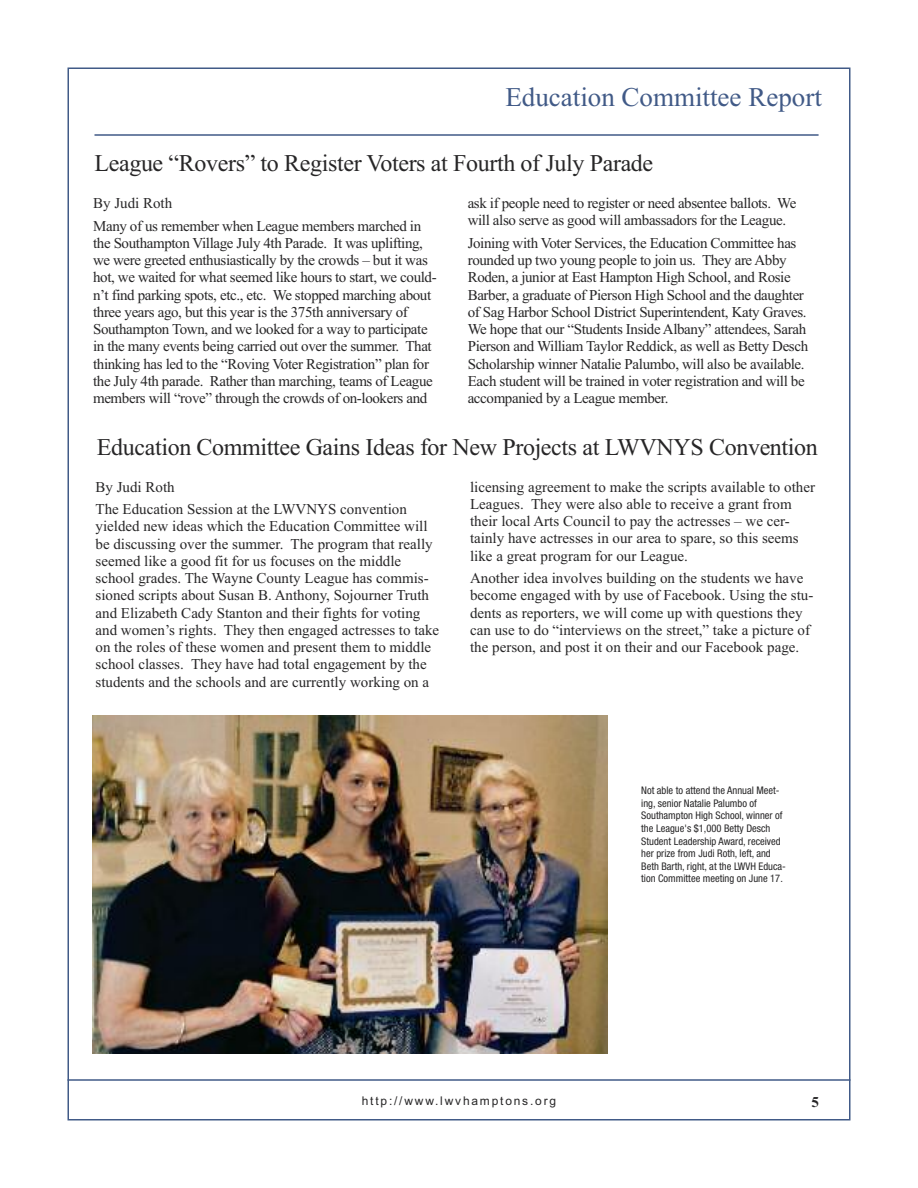
<style>
.page{position:relative;width:918px;height:1188px;background:#fff}
.page>*{position:absolute;margin:0;border:0;box-sizing:border-box;transform-origin:0 0}
.t1{font:27px "Times New Roman";color:#415a87}
.t2{font:24px "Times New Roman";letter-spacing:-.015em;color:#272627}
.t3{font:15px/17.2px "Times New Roman";letter-spacing:-.025em;color:#272627}
.t4{font:15px/17.2px "Times New Roman";color:#272627}
.t5{font:700 15px "Times New Roman";color:#272627}
.t6{font:12px "Arial";letter-spacing:.15em;color:#272627}
.t7{font:condensed 10.5px/12.6px "Helvetica Neue LT Std";color:#272627}
</style>
<div class="page">
<hr style="left:68px;top:1079px;width:782px;height:2px;background:#415a87">
<hr style="left:94px;top:134px;width:725px;height:2px;background:#415a87">
<img style="left:92px;top:716px;width:516px;height:338px">
<h1 class="t1" style="left:505px;top:81px;width:318px">Education Committee Report</h1>
<h2 class="t2" style="left:94px;top:149px;width:560px">League “Rovers” to Register Voters at Fourth of July Parade</h2>
<p class="t3" style="left:93px;top:192px;width:330px;line-height:22.6px">By Judi Roth<br>Many of us remember when League members marched in</p>
<p class="t3" style="left:93px;top:234px;width:345px">the Southampton Village July 4th Parade. It was uplifting, we were greeted enthusiastically by the crowds – but it was hot, we waited for what seemed like hours to start, we could&shy;n’t find parking spots, etc., etc. We stopped marching about three years ago, but this year is the 375th anniversary of Southampton Town, and we looked for a way to participate in the many events being carried out over the summer. That thinking has led to the “Roving Voter Registration” plan for the July 4th parade. Rather than marching, teams of League members will “rove” through the crowds of on-lookers and</p>
<p class="t3" style="left:468px;top:194px;width:330px">ask if people need to register or need absentee ballots. We will also serve as good will ambassadors for the League.</p>
<p class="t3" style="left:468px;top:234px;width:342px">Joining with Voter Services, the Education Committee has rounded up two young people to join us. They are Abby Roden, a junior at East Hampton High School, and Rosie Barber, a graduate of Pierson High School and the daughter of Sag Harbor School District Superintendent, Katy Graves.<br>We hope that our “Students Inside Albany” attendees, Sarah Pierson and William Taylor Reddick, as well as Betty Desch Scholarship winner Natalie Palumbo, will also be available.<br>Each student will be trained in voter registration and will be accompanied by a League member.</p>
<h2 class="t2" style="left:97px;top:433px;width:722px">Education Committee Gains Ideas for New Projects at LWVNYS Convention</h2>
<p class="t4" style="left:96px;top:475px;width:313px;line-height:22.6px">By Judi Roth<br>The Education Session at the LWVNYS convention</p>
<p class="t4" style="left:96px;top:518px;width:345px">yielded new ideas which the Education Committee will be discussing over the summer. The program that really seemed like a good fit for us focuses on the middle school grades. The Wayne County League has commis&shy;sioned scripts about Susan B. Anthony, Sojourner Truth and Elizabeth Cady Stanton and their fights for voting and women’s rights. They then engaged actresses to take on the roles of these women and present them to middle school classes. They have had total engagement by the students and the schools and are currently working on a</p>
<p class="t4" style="left:470px;top:478px;width:346px">licensing agreement to make the scripts available to other Leagues. They were also able to receive a grant from their local Arts Council to pay the actresses – we cer&shy;tainly have actresses in our area to spare, so this seems like a great program for our League.</p>
<p class="t4" style="left:470px;top:569px;width:345px">Another idea involves building on the students we have become engaged with by use of Facebook. Using the stu&shy;dents as reporters, we will come up with questions they can use to do “interviews on the street,” take a picture of the person, and post it on their and our Facebook page.</p>
<p class="t7" style="left:641px;top:785px;width:146px">Not able to attend the Annual Meet&shy;ing, senior Natalie Palumbo of Southampton High School, winner of the League's $1,000 Betty Desch Student Leadership Award, received her prize from Judi Roth, left, and Beth Barth, right, at the LWVH Educa&shy;tion Committee meeting on June 17.</p>
<p class="t6" style="left:362px;top:1094px;width:196px">http://www.lwvhamptons.org</p>
<p class="t5" style="left:812px;top:1093px;width:9px">5</p>
</div>
